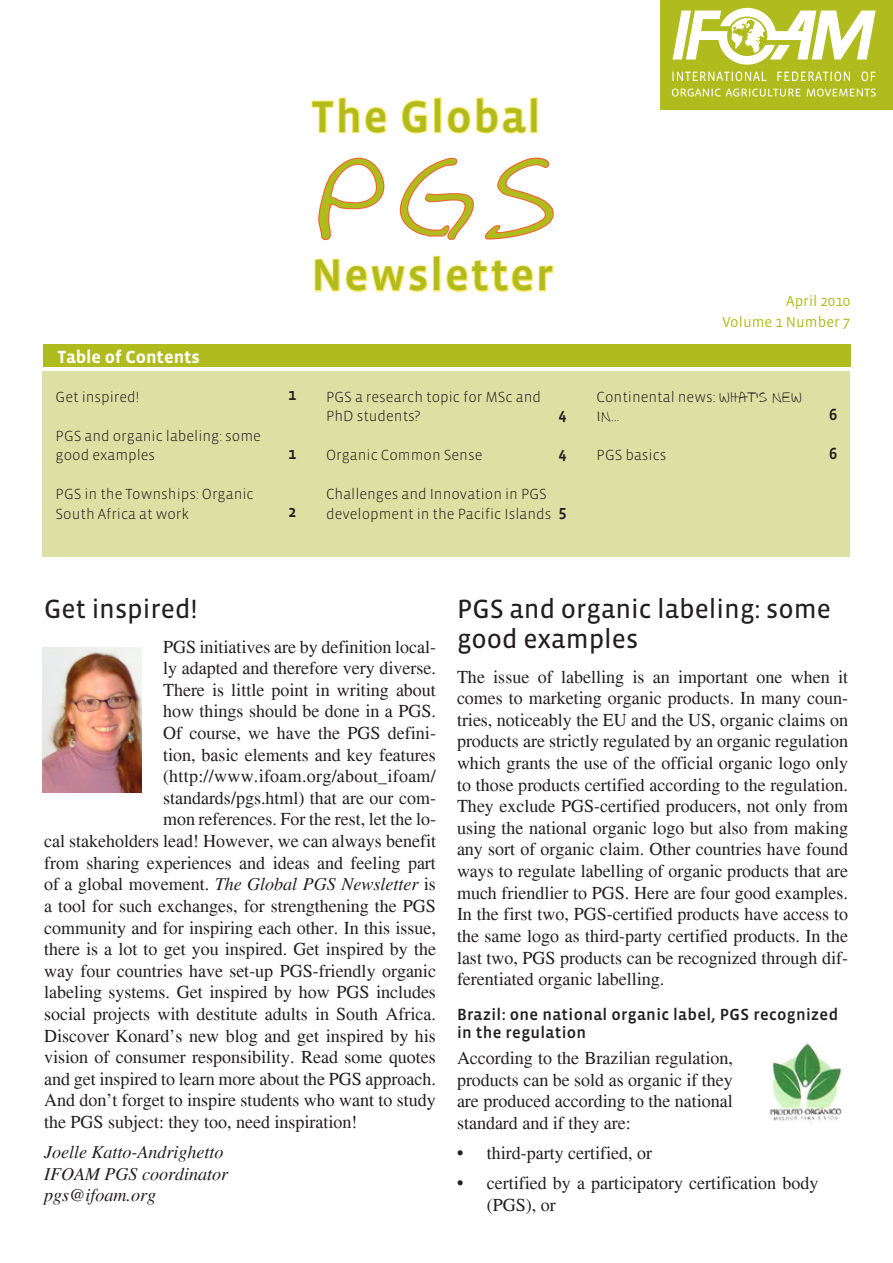
<style>
.page{position:relative;width:893px;height:1263px;background:#fff}
.page>*{position:absolute;margin:0;border:0;box-sizing:border-box;transform-origin:0 0}
.t1{font:italic 87px "All Caps";color:#b0bb1d;scale:1.25 1}
.t2{font:500 45px "Vista Sans OT";letter-spacing:.04em;color:#b0bb1d}
._01-Article_Headline{font:27px/30px "Vista Sans OT";color:#231f20}
._00-Text_body{font:18px/21.6px "Times";color:#231f20;text-align:justify}
._00-Text_body-2{font:italic 18px/21.6px "Times";color:#231f20}
._05-BulletList{font:18px/21.6px "Times";color:#231f20}
.Content_imprint{font:700 18px "Vista Sans OT";color:#fff}
._04-Headline_3{font:500 16.5px/18px "Vista Sans OT";letter-spacing:.02em;color:#231f20}
.TOC-ArticleHeadline{font:500 16.5px "Vista Sans OT";color:#231f20}
.TOC-ArticleHeadline-2{font:300 15px/19.5px "Vista Sans OT";color:#231f20}
.t3{font:15px "Vista Sans OT";color:#b0bb1d}
.s1{font-weight:500;font-size:16.5px}
.s2{font-family:"All Caps";font-weight:400}
.s3{font-style:normal}
</style>
<div class="page">
<svg style="left:311px;top:97px;width:76px;height:37px"></svg>
<svg style="left:401px;top:97px;width:137px;height:37px"></svg>
<svg style="left:318px;top:157px;width:67px;height:84px"></svg>
<svg style="left:399px;top:157px;width:75px;height:83px"></svg>
<svg style="left:484px;top:157px;width:70px;height:83px"></svg>
<svg style="left:314px;top:255px;width:240px;height:37px"></svg>
<div style="left:43px;top:345px;width:808px;height:22px;background:#b0bb1d"></div>
<div style="left:43px;top:372px;width:807px;height:185px;background:#dee0a3"></div>
<div style="left:660px;top:0;width:233px;height:109px;background:#b0bb1d"></div>
<svg style="left:673px;top:8px;width:203px;height:57px"></svg>
<svg style="left:672px;top:71px;width:203px;height:10px"></svg>
<svg style="left:672px;top:89px;width:204px;height:8px"></svg>
<img style="left:769px;top:1043px;width:73px;height:81px">
<img style="left:43px;top:648px;width:99px;height:144px">
<p class="t2" style="left:312px;top:94px;width:230px">The Global</p>
<p class="t1" style="left:312px;top:157px;width:214px">PGS</p>
<p class="t2" style="left:312px;top:252px;width:243px">Newsletter</p>
<p class="Content_imprint" style="left:58px;top:348px;width:144px">Table of Contents</p>
<p class="TOC-ArticleHeadline-2" style="left:56px;top:387px;width:85px">Get inspired!</p>
<p class="TOC-ArticleHeadline" style="left:288px;top:386px;width:10px">1</p>
<p class="TOC-ArticleHeadline-2" style="left:56px;top:426px;width:207px">PGS and organic labeling: some good examples</p>
<p class="TOC-ArticleHeadline" style="left:288px;top:445px;width:10px">1</p>
<p class="TOC-ArticleHeadline-2" style="left:56px;top:485px;width:200px">PGS in the Townships: Organic<br>South Africa at work</p>
<p class="TOC-ArticleHeadline" style="left:288px;top:503px;width:10px">2</p>
<p class="TOC-ArticleHeadline-2" style="left:326px;top:387px;width:216px">PGS a research topic for MSc and<br>PhD students?</p>
<p class="TOC-ArticleHeadline" style="left:559px;top:406px;width:10px">4</p>
<p class="TOC-ArticleHeadline-2" style="left:326px;top:446px;width:158px">Organic Common Sense</p>
<p class="TOC-ArticleHeadline" style="left:559px;top:445px;width:10px">4</p>
<p class="TOC-ArticleHeadline-2" style="left:326px;top:485px;width:242px">Challenges and Innovation in PGS development in the Pacific Islands <span class="s1">5</span></p>
<p class="t3" style="left:786px;top:293px;width:66px">April 2010</p>
<p class="t3" style="left:722px;top:314px;width:130px">Volume 1 Number 7</p>
<p class="TOC-ArticleHeadline-2" style="left:597px;top:387px;width:207px">Continental news: <span class="s2">WHAT'S NEW<br>IN</span>…</p>
<p class="TOC-ArticleHeadline" style="left:829px;top:406px;width:10px">6</p>
<p class="TOC-ArticleHeadline-2" style="left:597px;top:446px;width:71px">PGS basics</p>
<p class="TOC-ArticleHeadline" style="left:829px;top:445px;width:10px">6</p>
<p class="_01-Article_Headline" style="left:44px;top:595px;width:155px">Get inspired!</p>
<p class="_00-Text_body" style="left:163px;top:636px;width:274px">PGS initiatives are by definition local-</p>
<p class="_00-Text_body" style="left:163px;top:657px;width:274px">ly adapted and therefore very diverse.</p>
<p class="_00-Text_body" style="left:163px;top:679px;width:274px">There is little point in writing about</p>
<p class="_00-Text_body" style="left:163px;top:700px;width:274px">how things should be done in a PGS.</p>
<p class="_00-Text_body" style="left:163px;top:722px;width:274px">Of course, we have the PGS defini-</p>
<p class="_00-Text_body" style="left:163px;top:744px;width:274px">tion, basic elements and key features</p>
<p class="_00-Text_body" style="left:163px;top:765px;width:274px">(http://www.ifoam.org/about_ifoam/</p>
<p class="_00-Text_body" style="left:163px;top:787px;width:274px">standards/pgs.html) that are our com-</p>
<p class="_00-Text_body" style="left:163px;top:808px;width:274px">mon references. For the rest, let the lo-</p>
<p class="_00-Text_body" style="left:44px;top:830px;width:393px">cal stakeholders lead! However, we can always benefit</p>
<p class="_00-Text_body" style="left:44px;top:852px;width:393px">from sharing experiences and ideas and feeling part</p>
<p class="_00-Text_body-2" style="left:44px;top:874px;width:393px"><span class="s3">of a global movement.</span> The Global PGS Newsletter <span class="s3">is</span></p>
<p class="_00-Text_body" style="left:44px;top:895px;width:393px">a tool for such exchanges, for strengthening the PGS</p>
<p class="_00-Text_body" style="left:44px;top:916px;width:393px">community and for inspiring each other. In this issue,</p>
<p class="_00-Text_body" style="left:44px;top:938px;width:393px">there is a lot to get you inspired. Get inspired by the</p>
<p class="_00-Text_body" style="left:44px;top:960px;width:393px">way four countries have set-up PGS-friendly organic</p>
<p class="_00-Text_body" style="left:44px;top:981px;width:393px">labeling systems. Get inspired by how PGS includes</p>
<p class="_00-Text_body" style="left:44px;top:1003px;width:393px">social projects with destitute adults in South Africa.</p>
<p class="_00-Text_body" style="left:44px;top:1024px;width:393px">Discover Konard’s new blog and get inspired by his</p>
<p class="_00-Text_body" style="left:44px;top:1046px;width:393px">vision of consumer responsibility. Read some quotes</p>
<p class="_00-Text_body" style="left:44px;top:1068px;width:393px">and get inspired to learn more about the PGS approach.</p>
<p class="_00-Text_body" style="left:44px;top:1089px;width:393px">And don’t forget to inspire students who want to study</p>
<p class="_00-Text_body" style="left:44px;top:1111px;width:315px">the PGS subject: they too, need inspiration!</p>
<p class="_00-Text_body-2" style="left:44px;top:1141px;width:185px">Joelle Katto-Andrighetto<br>IFOAM PGS coordinator pgs@ifoam.org</p>
<p class="_01-Article_Headline" style="left:457px;top:595px;width:375px">PGS and organic labeling: some good examples</p>
<p class="_00-Text_body" style="left:457px;top:666px;width:393px">The issue of labelling is an important one when it comes to marketing organic products. In many coun&shy;tries, noticeably the EU and the US, organic claims on products are strictly regulated by an organic regulation which grants the use of the official organic logo only to those products certified according to the regulation.<br>They exclude PGS-certified producers, not only from using the national organic logo but also from making any sort of organic claim. Other countries have found ways to regulate labelling of organic products that are much friendlier to PGS. Here are four good examples.<br>In the first two, PGS-certified products have access to the same logo as third-party certified products. In the last two, PGS products can be recognized through dif&shy;ferentiated organic labelling.</p>
<p class="_04-Headline_3" style="left:457px;top:1006px;width:383px">Brazil: one national organic label, PGS recognized in the regulation</p>
<p class="_00-Text_body" style="left:457px;top:1047px;width:277px">According to the Brazilian regulation, products can be sold as organic if they are produced according to the national standard and if they are:</p>
<p class="_05-BulletList" style="left:457px;top:1142px;width:197px">• third-party certified, or</p>
<p class="_05-BulletList" style="left:487px;top:1172px;width:333px;text-indent:-30px">• certified by a participatory certification body (PGS), or</p>
</div>
